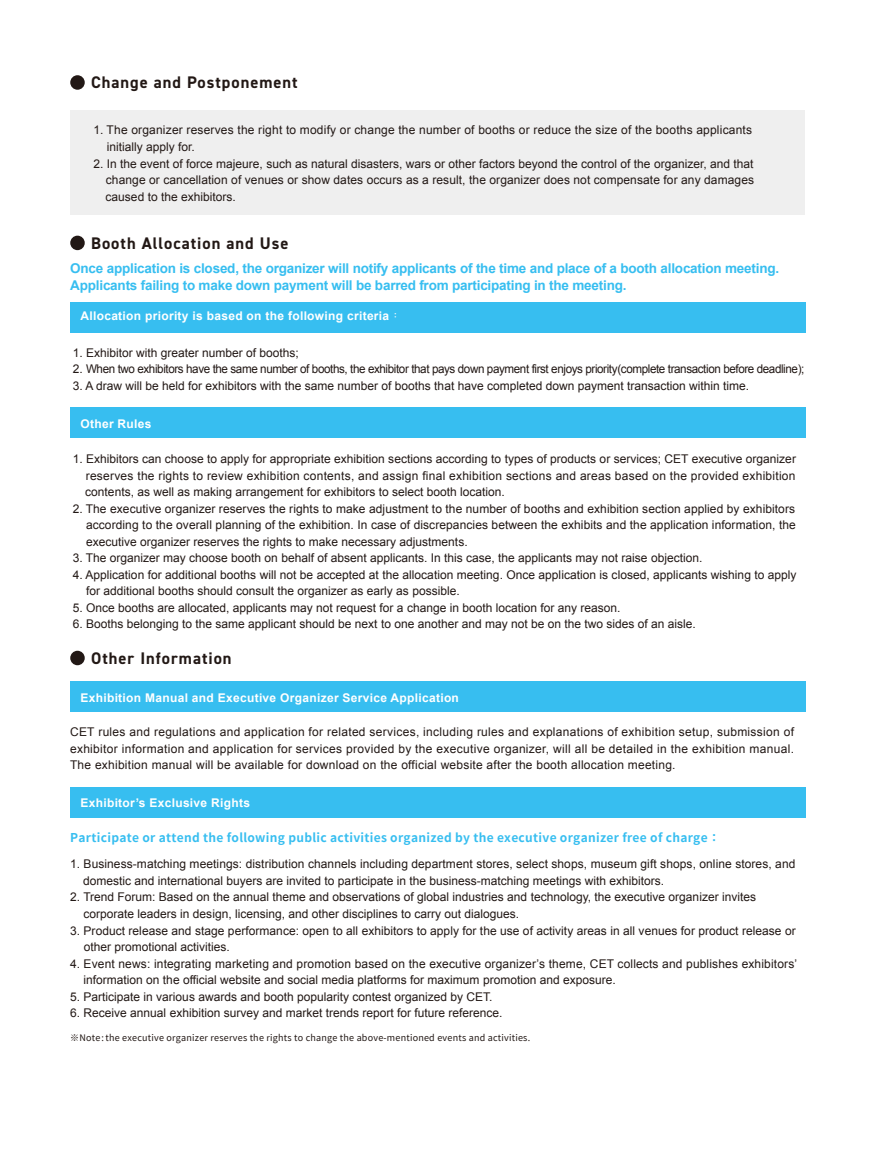
<style>
.page{position:relative;width:872px;height:1149px;background:#fff}
.page>*{position:absolute;margin:0;border:0;box-sizing:border-box;transform-origin:0 0}
.t1{font:700 16.5px "DIN2014";letter-spacing:.06em;color:#221815}
.t2{font:700 13.5px/16.5px "Arial";letter-spacing:-.015em;color:#37bef0}
.t3{font:12px/16.5px "Arial";color:#221815}
.t4{font:700 12px "Arial";letter-spacing:.025em;color:#fff}
.t5{font:12px "Arial";letter-spacing:-.035em;color:#221815}
.t6{font:700 12px "Taipei Sans TC Beta";letter-spacing:.025em;color:#37bef0}
.t7{font:9px "Taipei Sans TC Beta";letter-spacing:.025em;color:#221815}
.s1{font-family:"Adobe Ming Std";font-weight:300}
</style>
<div class="page">
<div style="left:70px;top:650px;width:15px;height:15px;background:#221815;border-radius:50%"></div>
<div style="left:70px;top:681px;width:736px;height:30px;background:#37bef0"></div>
<div style="left:70px;top:786px;width:736px;height:31px;background:#37bef0"></div>
<div style="left:70px;top:110px;width:734px;height:105px;background:#efefef"></div>
<div style="left:70px;top:235px;width:15px;height:15px;background:#221815;border-radius:50%"></div>
<div style="left:70px;top:407px;width:736px;height:30px;background:#37bef0"></div>
<div style="left:70px;top:302px;width:736px;height:30px;background:#37bef0"></div>
<div style="left:70px;top:75px;width:15px;height:15px;background:#221815;border-radius:50%"></div>
<h1 class="t1" style="left:91px;top:77px;width:208px">Change and Postponement</h1>
<p class="t3" style="left:107px;top:123px;width:646px;text-indent:-13px">1. The organizer reserves the right to modify or change the number of booths or reduce the size of the booths applicants initially apply for.</p>
<p class="t3" style="left:106px;top:156px;width:650px;text-align:justify;text-indent:-12px">2. In the event of force majeure, such as natural disasters, wars or other factors beyond the control of the organizer, and that change or cancellation of venues or show dates occurs as a result, the organizer does not compensate for any damages caused to the exhibitors.</p>
<h1 class="t1" style="left:91px;top:237px;width:199px">Booth Allocation and Use</h1>
<p class="t2" style="left:70px;top:261px;width:710px">Once application is closed, the organizer will notify applicants of the time and place of a booth allocation meeting.<br>Applicants failing to make down payment will be barred from participating in the meeting.</p>
<p class="t4" style="left:80px;top:311px;width:322px">Allocation priority is based on the following criteria<span class="s1">：</span></p>
<p class="t3" style="left:73px;top:345px;width:228px">1. Exhibitor with greater number of booths;</p>
<p class="t5" style="left:73px;top:364px;width:733px">2. When two exhibitors have the same number of booths, the exhibitor that pays down payment first enjoys priority(complete transaction before deadline);</p>
<p class="t3" style="left:73px;top:378px;width:678px">3. A draw will be held for exhibitors with the same number of booths that have completed down payment transaction within time.</p>
<p class="t4" style="left:80px;top:418px;width:73px">Other Rules</p>
<p class="t3" style="left:85px;top:452px;width:712px;text-align:justify;text-indent:-13px">1. Exhibitors can choose to apply for appropriate exhibition sections according to types of products or services; CET executive organizer reserves the rights to review exhibition contents, and assign final exhibition sections and areas based on the provided exhibition contents, as well as making arrangement for exhibitors to select booth location.</p>
<p class="t3" style="left:86px;top:501px;width:711px;text-align:justify;text-indent:-13px">2. The executive organizer reserves the rights to make adjustment to the number of booths and exhibition section applied by exhibitors according to the overall planning of the exhibition. In case of discrepancies between the exhibits and the application information, the executive organizer reserves the rights to make necessary adjustments.</p>
<p class="t3" style="left:73px;top:551px;width:631px">3. The organizer may choose booth on behalf of absent applicants. In this case, the applicants may not raise objection.</p>
<p class="t3" style="left:86px;top:567px;width:712px;text-indent:-13px">4. Application for additional booths will not be accepted at the allocation meeting. Once application is closed, applicants wishing to apply for additional booths should consult the organizer as early as possible.</p>
<p class="t3" style="left:73px;top:600px;width:549px">5. Once booths are allocated, applicants may not request for a change in booth location for any reason.</p>
<p class="t3" style="left:73px;top:617px;width:625px">6. Booths belonging to the same applicant should be next to one another and may not be on the two sides of an aisle.</p>
<h1 class="t1" style="left:91px;top:652px;width:142px">Other Information</h1>
<p class="t4" style="left:80px;top:692px;width:380px">Exhibition Manual and Executive Organizer Service Application</p>
<p class="t3" style="left:70px;top:724px;width:725px;text-align:justify">CET rules and regulations and application for related services, including rules and explanations of exhibition setup, submission of exhibitor information and application for services provided by the executive organizer, will all be detailed in the exhibition manual.<br>The exhibition manual will be available for download on the official website after the booth allocation meeting.</p>
<p class="t4" style="left:80px;top:797px;width:171px">Exhibitor’s Exclusive Rights</p>
<p class="t6" style="left:70px;top:830px;width:651px">Participate or attend the following public activities organized by the executive organizer free of charge：</p>
<p class="t3" style="left:83px;top:856px;width:714px;text-indent:-13px">1. Business-matching meetings: distribution channels including department stores, select shops, museum gift shops, online stores, and domestic and international buyers are invited to participate in the business-matching meetings with exhibitors.</p>
<p class="t3" style="left:84px;top:889px;width:674px;text-indent:-13px">2. Trend Forum: Based on the annual theme and observations of global industries and technology, the executive organizer invites corporate leaders in design, licensing, and other disciplines to carry out dialogues.</p>
<p class="t3" style="left:84px;top:922px;width:713px;text-indent:-14px">3. Product release and stage performance: open to all exhibitors to apply for the use of activity areas in all venues for product release or other promotional activities.</p>
<p class="t3" style="left:84px;top:955px;width:715px;text-indent:-13px">4. Event news: integrating marketing and promotion based on the executive organizer’s theme, CET collects and publishes exhibitors’ information on the official website and social media platforms for maximum promotion and exposure.</p>
<p class="t3" style="left:70px;top:988px;width:424px">5. Participate in various awards and booth popularity contest organized by CET.</p>
<p class="t3" style="left:70px;top:1005px;width:434px">6. Receive annual exhibition survey and market trends report for future reference.</p>
<p class="t7" style="left:70px;top:1031px;width:461px">※Note: the executive organizer reserves the rights to change the above-mentioned events and activities.</p>
</div>
